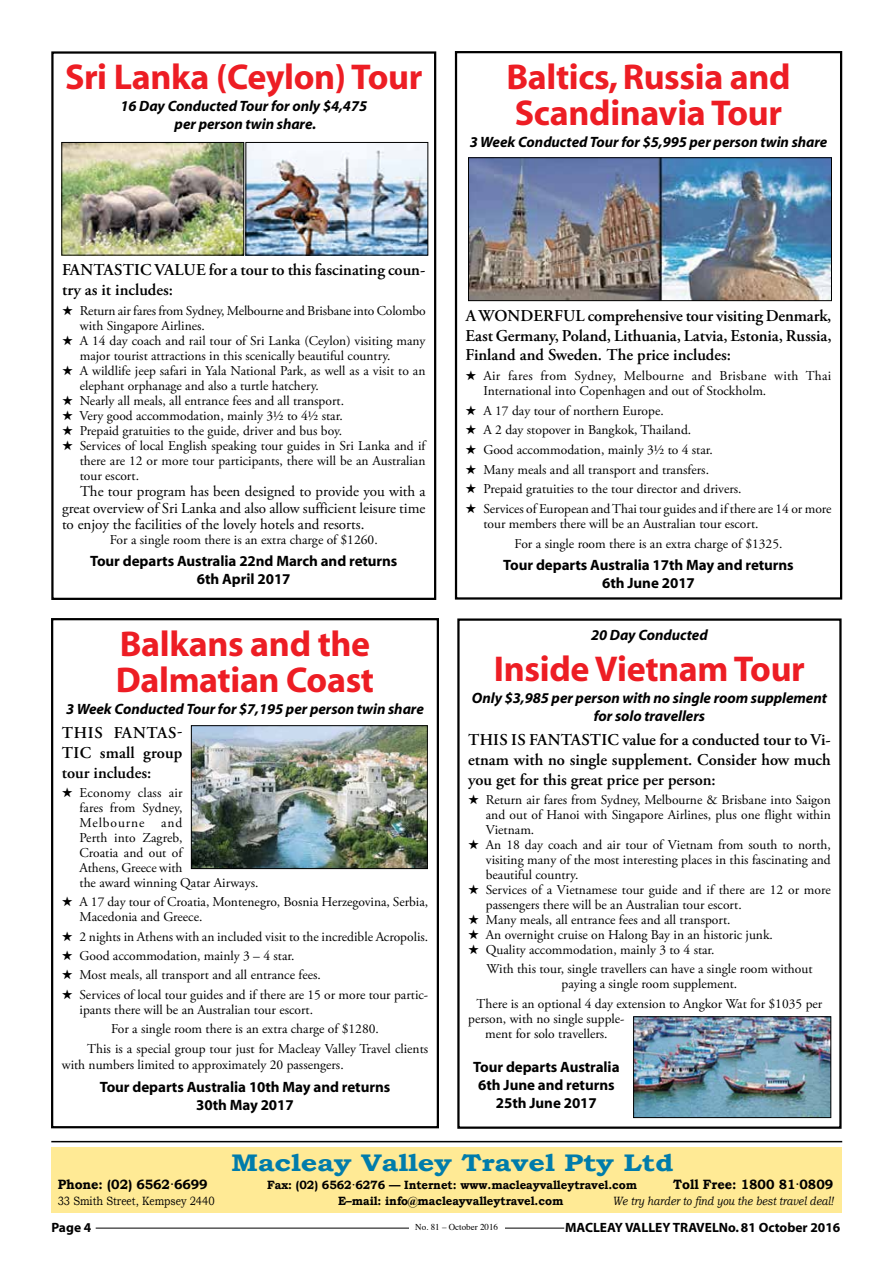
<style>
.page{position:relative;width:893px;height:1263px;background:#fff}
.page>*{position:absolute;margin:0;border:0;box-sizing:border-box;transform-origin:0 0}
.t1{font:700 36px/36px "Myriad";letter-spacing:-.01em;color:#ed1d24}
.t2{font:700 24px "Bookman Old Style";letter-spacing:-.005em;color:#007cab;scale:1.2 1}
.t3{font:600 16.5px/19.8px "Adobe Garamond Pro";color:#000;text-align:justify}
.t4{font:italic 700 15px/18px "Myriad";letter-spacing:-.005em;color:#000;text-align:center}
.t5{font:700 15px/18px "Myriad";letter-spacing:-.005em;color:#000;text-align:center}
.t6{font:15px/16.5px "Adobe Garamond Pro";color:#000;text-align:justify}
.t7{font:13.5px/15px "Adobe Garamond Pro";color:#000}
.t8{font:700 13.5px "Myriad";color:#000}
.t9{font:700 13.5px "Bookman Old Style";letter-spacing:-.005em;color:#000;scale:.95 1}
.t10{font:700 12px "Bookman Old Style";letter-spacing:-.005em;color:#000;scale:.95 1}
.t11{font:italic 12px "Bookman Old Style";letter-spacing:-.005em;color:#000;scale:.85 1}
.t12{font:12px "Bookman Old Style";letter-spacing:-.005em;color:#000;scale:.85 1}
.t13{font:9px "Times";color:#000}
</style>
<div class="page">
<div style="left:51px;top:1147px;width:791px;height:66px;background:#ffea95"></div>
<hr style="left:51px;top:1141px;width:791px;height:1px;background:#000">
<svg style="left:394px;top:1227px;width:15px;height:1px"></svg>
<div style="left:51px;top:51px;width:385px;height:549px;border:2px solid #000"></div>
<div style="left:455px;top:51px;width:387px;height:549px;border:2px solid #000"></div>
<div style="left:457px;top:618px;width:385px;height:511px;border:2px solid #000"></div>
<div style="left:51px;top:618px;width:388px;height:510px;border:2px solid #000"></div>
<hr style="left:96px;top:1228px;width:468px;height:1px;background:#000">
<div style="left:409px;top:1223px;width:95px;height:15px;background:#fff"></div>
<img style="left:63px;top:144px;width:179px;height:109px">
<div style="left:61px;top:142px;width:183px;height:113px;border:1px solid #000"></div>
<img style="left:247px;top:144px;width:179px;height:109px">
<div style="left:245px;top:142px;width:183px;height:113px;border:1px solid #000"></div>
<img style="left:470px;top:159px;width:360px;height:140px">
<div style="left:468px;top:157px;width:364px;height:144px;border:1px solid #000"></div>
<img style="left:193px;top:727px;width:233px;height:140px">
<div style="left:191px;top:725px;width:237px;height:144px;border:1px solid #000"></div>
<img style="left:635px;top:1018px;width:194px;height:98px">
<div style="left:633px;top:1016px;width:198px;height:102px;border:1px solid #000"></div>
<h1 class="t1" style="left:65px;top:60px;width:359px">Sri Lanka (Ceylon) Tour</h1>
<p class="t4" style="left:120px;top:98px;width:248px">16 Day Conducted Tour for only $4,475 per person twin share.</p>
<h1 class="t1" style="left:506px;top:60px;width:286px">Baltics, Russia and<br>Scandinavia Tour</h1>
<p class="t4" style="left:470px;top:134px;width:359px">3 Week Conducted Tour for $5,995 per person twin share</p>
<p class="t3" style="left:62px;top:260px;width:365px">FANTASTIC VALUE for a tour to this fascinating coun&shy;try as it includes:</p>
<p class="t7" style="left:80px;top:303px;width:348px">Return air fares from Sydney, Melbourne and Brisbane into Colombo with Singapore Airlines.<br>A 14 day coach and rail tour of Sri Lanka (Ceylon) visiting many major tourist attractions in this scenically beautiful country.<br>A wildlife jeep safari in Yala National Park, as well as a visit to an elephant orphanage and also a turtle hatchery.<br>Nearly all meals, all entrance fees and all transport.<br>Very good accommodation, mainly 3½ to 4½ star.<br>Prepaid gratuities to the guide, driver and bus boy.<br>Services of local English speaking tour guides in Sri Lanka and if there are 12 or more tour participants, there will be an Australian tour escort.</p>
<p class="t6" style="left:62px;top:484px;width:365px;text-indent:18px">The tour program has been designed to provide you with a great overview of Sri Lanka and also allow sufficient leisure time to enjoy the facilities of the lovely hotels and resorts.</p>
<p class="t7" style="left:110px;top:533px;width:269px">For a single room there is an extra charge of $1260.</p>
<p class="t5" style="left:90px;top:553px;width:309px">Tour departs Australia 22nd March and returns<br>6th April 2017</p>
<h1 class="t1" style="left:116px;top:627px;width:260px">Balkans and the<br>Dalmatian Coast</h1>
<p class="t4" style="left:66px;top:700px;width:359px">3 Week Conducted Tour for $7,195 per person twin share</p>
<p class="t3" style="left:62px;top:723px;width:122px">THIS FANTAS-TIC small group tour includes:</p>
<p class="t7" style="left:80px;top:786px;width:180px">Economy class air<br>fares from Sydney,<br>Melbourne and<br>Perth into Zagreb,<br>Croatia and out of<br>Athens, Greece with<br>the award winning Qatar Airways.</p>
<p class="t7" style="left:80px;top:895px;width:350px">A 17 day tour of Croatia, Montenegro, Bosnia Herzegovina, Serbia,<br>Macedonia and Greece.</p>
<p class="t7" style="left:80px;top:927px;width:350px;line-height:19.2px">2 nights in Athens with an included visit to the incredible Acropolis.<br>Good accommodation, mainly 3 – 4 star.<br>Most meals, all transport and all entrance fees.<br>Services of local tour guides and if there are 15 or more tour partic-</p>
<p class="t7" style="left:80px;top:1002px;width:235px">ipants there will be an Australian tour escort.</p>
<p class="t7" style="left:111px;top:1021px;width:269px">For a single room there is an extra charge of $1280.</p>
<p class="t7" style="left:87px;top:1042px;width:342px">This is a special group tour just for Macleay Valley Travel clients</p>
<p class="t7" style="left:62px;top:1058px;width:283px">with numbers limited to approximately 20 passengers.</p>
<p class="t5" style="left:100px;top:1078px;width:292px">Tour departs Australia 10th May and returns<br>30th May 2017</p>
<p class="t3" style="left:466px;top:306px;width:368px">A WONDERFUL comprehensive tour visiting Denmark, East Germany, Poland, Lithuania, Latvia, Estonia, Russia, Finland and Sweden. The price includes:</p>
<p class="t7" style="left:483px;top:369px;width:349px">Air fares from Sydney, Melbourne and Brisbane with Thai<br>International into Copenhagen and out of Stockholm.</p>
<p class="t7" style="left:483px;top:401px;width:350px;line-height:19.6px">A 17 day tour of northern Europe.<br>A 2 day stopover in Bangkok, Thailand.<br>Good accommodation, mainly 3½ to 4 star.<br>Many meals and all transport and transfers.<br>Prepaid gratuities to the tour director and drivers.<br>Services of European and Thai tour guides and if there are 14 or more</p>
<p class="t7" style="left:515px;top:514px;width:269px;line-height:19.6px;text-indent:-31px">tour members there will be an Australian tour escort.<br>For a single room there is an extra charge of $1325.</p>
<p class="t5" style="left:503px;top:556px;width:292px">Tour departs Australia 17th May and returns<br>6th June 2017</p>
<p class="t4" style="left:591px;top:627px;width:118px">20 Day Conducted</p>
<h1 class="t1" style="left:494px;top:652px;width:313px">Inside Vietnam Tour</h1>
<p class="t4" style="left:472px;top:689px;width:356px">Only $3,985 per person with no single room supplement for solo travellers</p>
<p class="t3" style="left:468px;top:730px;width:364px">THIS IS FANTASTIC value for a conducted tour to Vi&shy;etnam with no single supplement. Consider how much you get for this great price per person:</p>
<p class="t7" style="left:486px;top:793px;width:346px">Return air fares from Sydney, Melbourne &amp; Brisbane into Saigon and out of Hanoi with Singapore Airlines, plus one flight within Vietnam.<br>An 18 day coach and air tour of Vietnam from south to north, visiting many of the most interesting places in this fascinating and beautiful country.<br>Services of a Vietnamese tour guide and if there are 12 or more passengers there will be an Australian tour escort.<br>Many meals, all entrance fees and all transport.<br>An overnight cruise on Halong Bay in an historic junk.<br>Quality accommodation, mainly 3 to 4 star.</p>
<p class="t7" style="left:486px;top:962px;width:328px;text-align:center">With this tour, single travellers can have a single room without paying a single room supplement.</p>
<p class="t7" style="left:477px;top:996px;width:347px">There is an optional 4 day extension to Angkor Wat for $1035 per</p>
<p class="t7" style="left:468px;top:1011px;width:158px">person, with no single supple-</p>
<p class="t7" style="left:485px;top:1026px;width:124px">ment for solo travellers.</p>
<p class="t5" style="left:473px;top:1058px;width:148px">Tour departs Australia<br>6th June and returns<br>25th June 2017</p>
<h2 class="t2" style="left:231px;top:1148px;width:370px">Macleay Valley Travel Pty Ltd</h2>
<p class="t9" style="left:58px;top:1176px;width:159px">Phone: (02) 6562·6699</p>
<p class="t10" style="left:267px;top:1177px;width:391px">Fax: (02) 6562·6276 — Internet: www.macleayvalleytravel.com</p>
<p class="t9" style="left:673px;top:1176px;width:170px">Toll Free: 1800 81·0809</p>
<p class="t12" style="left:58px;top:1193px;width:186px">33 Smith Street, Kempsey 2440</p>
<p class="t10" style="left:338px;top:1193px;width:239px">E–mail: info@macleayvalleytravel.com</p>
<p class="t11" style="left:613px;top:1193px;width:262px">We try harder to find you the best travel deal!</p>
<p class="t8" style="left:51px;top:1221px;width:41px">Page 4</p>
<p class="t8" style="left:565px;top:1221px;width:277px">MACLEAY VALLEY TRAVELNo. 81 October 2016</p>
<p class="t13" style="left:415px;top:1218px;width:84px">No. 81 – October 2016</p>
</div>
